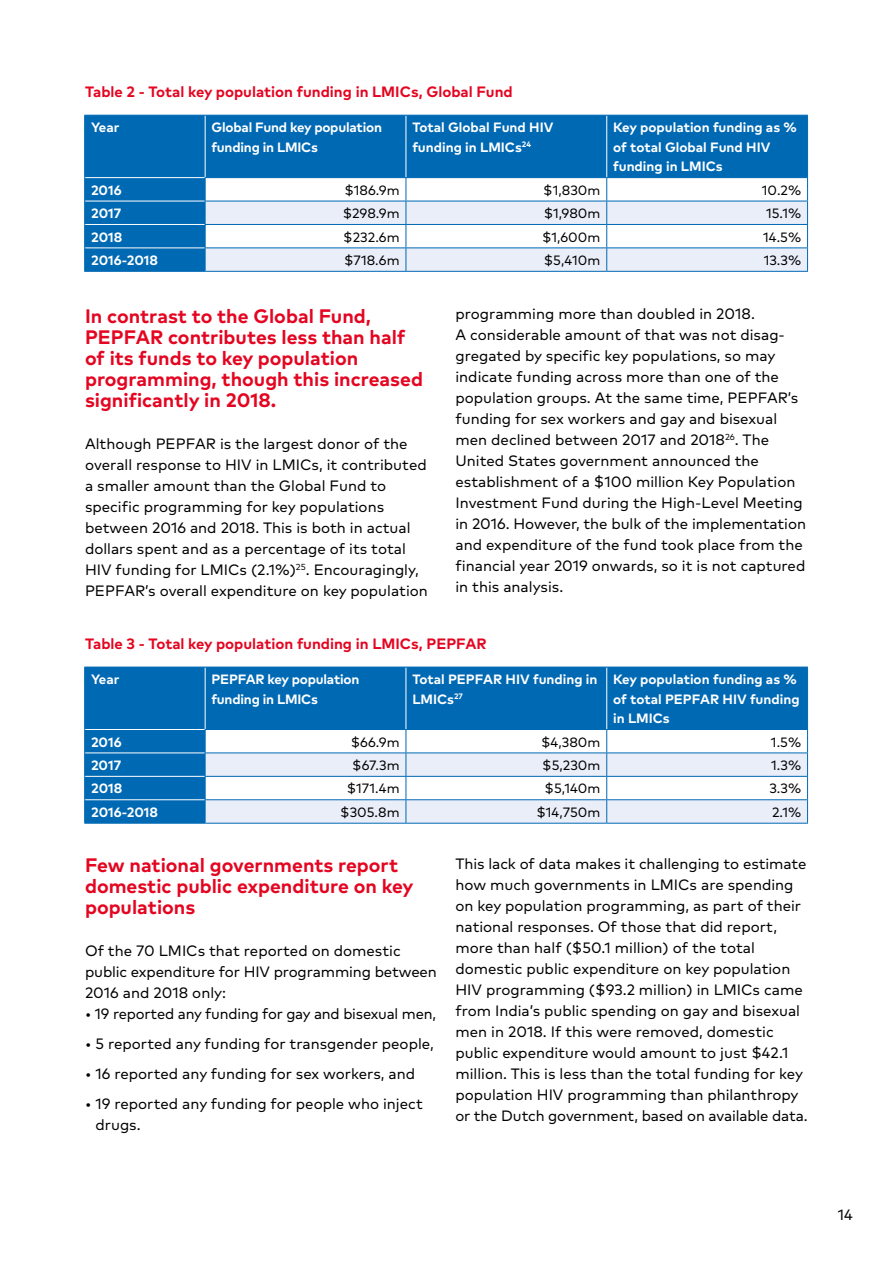
<style>
.page{position:relative;width:893px;height:1263px;background:#fff}
.page>*{position:absolute;margin:0;border:0;box-sizing:border-box;transform-origin:0 0}
.t1{font:700 19.5px/21px "FF Mark Pro AF";color:#e40521}
.t2{font:15px/21px "FF Mark Pro AF";color:#000}
.t3{font:700 15px "FF Mark Pro AF";color:#e40521}
.t4{font:700 13.5px/19.5px "FF Mark Pro AF";color:#fff}
.t5{font:13.5px "FF Mark Pro AF";color:#000}
</style>
<div class="page">
<div style="left:85px;top:116px;width:722px;height:155px;background:#0069b4"></div>
<hr style="left:205px;top:116px;width:1px;height:61px;background:#fff">
<hr style="left:406px;top:116px;width:1px;height:61px;background:#fff">
<hr style="left:606px;top:116px;width:1px;height:61px;background:#fff">
<hr style="left:85px;top:201px;width:120px;height:1px;background:#fff">
<hr style="left:85px;top:224px;width:120px;height:1px;background:#fff">
<hr style="left:85px;top:247px;width:120px;height:1px;background:#fff">
<hr style="left:85px;top:177px;width:120px;height:1px;background:#fff">
<hr style="left:205px;top:177px;width:201px;height:1px;background:#0069b4">
<hr style="left:406px;top:177px;width:201px;height:1px;background:#0069b4">
<hr style="left:607px;top:177px;width:201px;height:1px;background:#0069b4">
<hr style="left:84px;top:115px;width:121px;height:1px;background:#0069b4">
<hr style="left:84px;top:116px;width:1px;height:62px;background:#0069b4">
<hr style="left:205px;top:115px;width:201px;height:1px;background:#0069b4">
<hr style="left:406px;top:115px;width:201px;height:1px;background:#0069b4">
<hr style="left:607px;top:115px;width:201px;height:1px;background:#0069b4">
<hr style="left:807px;top:116px;width:1px;height:61px;background:#0069b4">
<svg style="left:84px;top:178px;width:1px;height:93px"></svg>
<svg style="left:205px;top:178px;width:603px;height:93px"></svg>
<hr style="left:84px;top:271px;width:121px;height:1px;background:#0069b4">
<hr style="left:205px;top:271px;width:201px;height:1px;background:#0069b4">
<hr style="left:406px;top:271px;width:201px;height:1px;background:#0069b4">
<hr style="left:607px;top:271px;width:201px;height:1px;background:#0069b4">
<div style="left:85px;top:668px;width:722px;height:155px;background:#0069b4"></div>
<hr style="left:205px;top:667px;width:1px;height:62px;background:#fff">
<hr style="left:406px;top:667px;width:1px;height:62px;background:#fff">
<hr style="left:606px;top:667px;width:1px;height:62px;background:#fff">
<hr style="left:85px;top:752px;width:120px;height:1px;background:#fff">
<hr style="left:85px;top:776px;width:120px;height:1px;background:#fff">
<hr style="left:85px;top:799px;width:120px;height:1px;background:#fff">
<hr style="left:85px;top:729px;width:120px;height:1px;background:#fff">
<hr style="left:84px;top:667px;width:121px;height:1px;background:#0069b4">
<hr style="left:84px;top:667px;width:1px;height:62px;background:#0069b4">
<hr style="left:205px;top:667px;width:201px;height:1px;background:#0069b4">
<hr style="left:406px;top:667px;width:201px;height:1px;background:#0069b4">
<hr style="left:607px;top:667px;width:201px;height:1px;background:#0069b4">
<hr style="left:807px;top:667px;width:1px;height:62px;background:#0069b4">
<svg style="left:84px;top:729px;width:1px;height:94px"></svg>
<hr style="left:84px;top:823px;width:121px;height:1px;background:#0069b4">
<hr style="left:205px;top:729px;width:201px;height:1px;background:#0069b4">
<hr style="left:406px;top:729px;width:201px;height:1px;background:#0069b4">
<hr style="left:607px;top:729px;width:201px;height:1px;background:#0069b4">
<svg style="left:205px;top:730px;width:603px;height:93px"></svg>
<hr style="left:205px;top:823px;width:201px;height:1px;background:#0069b4">
<hr style="left:406px;top:823px;width:201px;height:1px;background:#0069b4">
<hr style="left:607px;top:823px;width:201px;height:1px;background:#0069b4">
<p class="t3" style="left:85px;top:80px;width:429px">Table 2 - Total key population funding in LMICs, Global Fund</p>
<p class="t4" style="left:91px;top:117px;width:30px">Year</p>
<p class="t4" style="left:212px;top:117px;width:172px">Global Fund key population funding in LMICs</p>
<p class="t4" style="left:412px;top:117px;width:143px">Total Global Fund HIV funding in LMICs<sup>24</sup></p>
<p class="t4" style="left:613px;top:117px;width:185px">Key population funding as % of total Global Fund HIV funding in LMICs</p>
<p class="t4" style="left:91px;top:179px;width:32px">2016</p>
<p class="t5" style="left:344px;top:180px;width:57px">$186.9m</p>
<p class="t5" style="left:543px;top:180px;width:59px">$1,830m</p>
<p class="t5" style="left:762px;top:180px;width:41px">10.2%</p>
<p class="t4" style="left:91px;top:202px;width:32px">2017</p>
<p class="t5" style="left:343px;top:203px;width:58px">$298.9m</p>
<p class="t5" style="left:544px;top:203px;width:58px">$1,980m</p>
<p class="t5" style="left:766px;top:203px;width:37px">15.1%</p>
<p class="t4" style="left:91px;top:226px;width:33px">2018</p>
<p class="t5" style="left:343px;top:227px;width:58px">$232.6m</p>
<p class="t5" style="left:542px;top:227px;width:60px">$1,600m</p>
<p class="t5" style="left:763px;top:227px;width:40px">14.5%</p>
<p class="t4" style="left:91px;top:249px;width:68px">2016-2018</p>
<p class="t5" style="left:344px;top:250px;width:57px">$718.6m</p>
<p class="t5" style="left:544px;top:250px;width:58px">$5,410m</p>
<p class="t5" style="left:764px;top:250px;width:39px">13.3%</p>
<h1 class="t1" style="left:85px;top:304px;width:339px">In contrast to the Global Fund,<br>PEPFAR contributes less than half of its funds to key population programming, though this increased significantly in 2018.</h1>
<p class="t2" style="left:85px;top:432px;width:344px">Although PEPFAR is the largest donor of the overall response to HIV in LMICs, it contributed a smaller amount than the Global Fund to specific programming for key populations between 2016 and 2018. This is both in actual dollars spent and as a percentage of its total HIV funding for LMICs (2.1%)<sup>25</sup>. Encouragingly, PEPFAR’s overall expenditure on key population</p>
<p class="t2" style="left:455px;top:302px;width:352px">programming more than doubled in 2018.<br>A considerable amount of that was not disag&shy;gregated by specific key populations, so may indicate funding across more than one of the population groups. At the same time, PEPFAR’s funding for sex workers and gay and bisexual men declined between 2017 and 2018<sup>26</sup>. The United States government announced the establishment of a $100 million Key Population Investment Fund during the High-Level Meeting in 2016. However, the bulk of the implementation and expenditure of the fund took place from the financial year 2019 onwards, so it is not captured in this analysis.</p>
<p class="t3" style="left:85px;top:632px;width:403px">Table 3 - Total key population funding in LMICs, PEPFAR</p>
<p class="t4" style="left:91px;top:668px;width:30px">Year</p>
<p class="t4" style="left:212px;top:668px;width:149px">PEPFAR key population funding in LMICs</p>
<p class="t4" style="left:412px;top:668px;width:187px">Total PEPFAR HIV funding in<br>LMICs<sup>27</sup></p>
<p class="t4" style="left:613px;top:668px;width:188px">Key population funding as % of total PEPFAR HIV funding in LMICs</p>
<p class="t4" style="left:91px;top:731px;width:32px">2016</p>
<p class="t5" style="left:351px;top:732px;width:50px">$66.9m</p>
<p class="t5" style="left:541px;top:732px;width:61px">$4,380m</p>
<p class="t5" style="left:771px;top:732px;width:32px">1.5%</p>
<p class="t4" style="left:91px;top:754px;width:32px">2017</p>
<p class="t5" style="left:352px;top:755px;width:49px">$67.3m</p>
<p class="t5" style="left:542px;top:755px;width:60px">$5,230m</p>
<p class="t5" style="left:771px;top:755px;width:31px">1.3%</p>
<p class="t4" style="left:91px;top:778px;width:33px">2018</p>
<p class="t5" style="left:347px;top:778px;width:54px">$171.4m</p>
<p class="t5" style="left:545px;top:778px;width:57px">$5,140m</p>
<p class="t5" style="left:769px;top:778px;width:33px">3.3%</p>
<p class="t4" style="left:91px;top:801px;width:68px">2016-2018</p>
<p class="t5" style="left:340px;top:802px;width:61px">$305.8m</p>
<p class="t5" style="left:536px;top:802px;width:65px">$14,750m</p>
<p class="t5" style="left:772px;top:802px;width:31px">2.1%</p>
<h1 class="t1" style="left:85px;top:853px;width:330px">Few national governments report domestic public expenditure on key populations</h1>
<p class="t2" style="left:85px;top:939px;width:353px">Of the 70 LMICs that reported on domestic public expenditure for HIV programming between<br>2016 and 2018 only:</p>
<p class="t2" style="left:85px;top:1002px;width:353px">• 19 reported any funding for gay and bisexual men,</p>
<p class="t2" style="left:85px;top:1032px;width:350px">• 5 reported any funding for transgender people,</p>
<p class="t2" style="left:85px;top:1062px;width:332px">• 16 reported any funding for sex workers, and</p>
<p class="t2" style="left:95px;top:1092px;width:329px;text-indent:-10px">• 19 reported any funding for people who inject drugs.</p>
<p class="t2" style="left:455px;top:852px;width:354px">This lack of data makes it challenging to estimate how much governments in LMICs are spending on key population programming, as part of their national responses. Of those that did report, more than half ($50.1 million) of the total domestic public expenditure on key population HIV programming ($93.2 million) in LMICs came from India’s public spending on gay and bisexual men in 2018. If this were removed, domestic public expenditure would amount to just $42.1 million. This is less than the total funding for key population HIV programming than philanthropy or the Dutch government, based on available data.</p>
<p class="t2" style="left:838px;top:1202px;width:16px">14</p>
</div>
